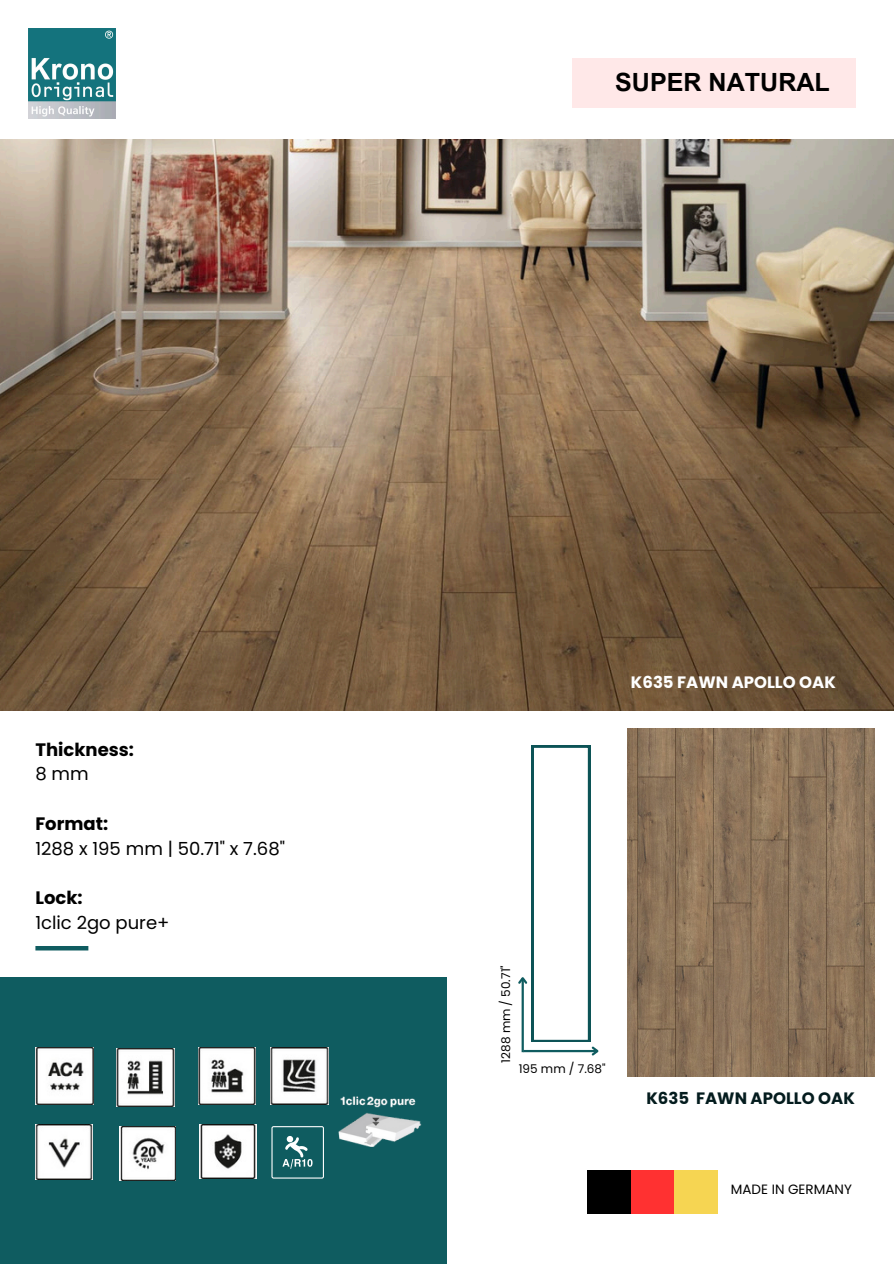
<style>
.page{position:relative;width:894px;height:1264px;background:#fff}
.page>*{position:absolute;margin:0;border:0;box-sizing:border-box;transform-origin:0 0}
.t1{font:700 25.05px "Arial MT Pro";color:#000}
.t2{font:18px/24.8px "Poppins";color:#000}
.t3{font:700 18px/24.8px "Poppins";color:#000}
.t4{font:700 16.5px "Poppins";color:#fff}
.t5{font:700 16.5px "Poppins";color:#041c1e}
.t6{font:13.5px "Poppins";color:#000}
.t7{font:12px "Poppins";color:#000}
.s1{font-weight:400}
.s2{font-weight:700}
</style>
<div class="page">
<img style="left:0;top:140px;width:893px;height:570px">
<div style="left:572px;top:58px;width:283px;height:50px;background:#ffe8e8"></div>
<hr style="left:35px;top:946px;width:53px;height:4px;background:#0f5c60">
<img style="left:28px;top:28px;width:88px;height:90px">
<div style="left:0;top:977px;width:446px;height:286px;background:#0f5c60"></div>
<img style="left:116px;top:1048px;width:59px;height:57px">
<img style="left:198px;top:1047px;width:57px;height:57px">
<img style="left:36px;top:1124px;width:56px;height:55px">
<img style="left:271px;top:1047px;width:57px;height:57px">
<img style="left:199px;top:1124px;width:57px;height:54px">
<svg style="left:271px;top:1126px;width:53px;height:52px"></svg>
<img style="left:338px;top:1096px;width:84px;height:51px">
<div style="left:587px;top:1170px;width:43px;height:43px;background:#000"></div>
<div style="left:630px;top:1170px;width:44px;height:43px;background:#ff3131"></div>
<div style="left:674px;top:1170px;width:43px;height:43px;background:#f6d552"></div>
<svg style="left:518px;top:745px;width:81px;height:311px"></svg>
<img style="left:627px;top:728px;width:246px;height:348px">
<img style="left:36px;top:1047px;width:57px;height:57px">
<img style="left:120px;top:1126px;width:55px;height:54px">
<p class="t1" style="left:615px;top:73px;width:216px">SUPER NATURAL</p>
<p class="t3" style="left:35px;top:736px;width:100px">Thickness:<br><span class="s1">8 mm</span></p>
<p class="t2" style="left:35px;top:811px;width:251px"><span class="s2">Format:<br></span>1288 x 195 mm | 50.71" x 7.68"</p>
<p class="t2" style="left:35px;top:885px;width:135px"><span class="s2">Lock:<br></span>1clic 2go pure+</p>
<p class="t4" style="left:630px;top:670px;width:206px">K635 FAWN APOLLO OAK</p>
<p class="t7" style="left:497px;top:1062px;width:99px;rotate:-90deg">1288 mm / 50.71"</p>
<p class="t7" style="left:518px;top:1059px;width:88px">195 mm / 7.68"</p>
<p class="t5" style="left:646px;top:1086px;width:210px">K635 FAWN APOLLO OAK</p>
<p class="t6" style="left:730px;top:1179px;width:122px">MADE IN GERMANY</p>
</div>
